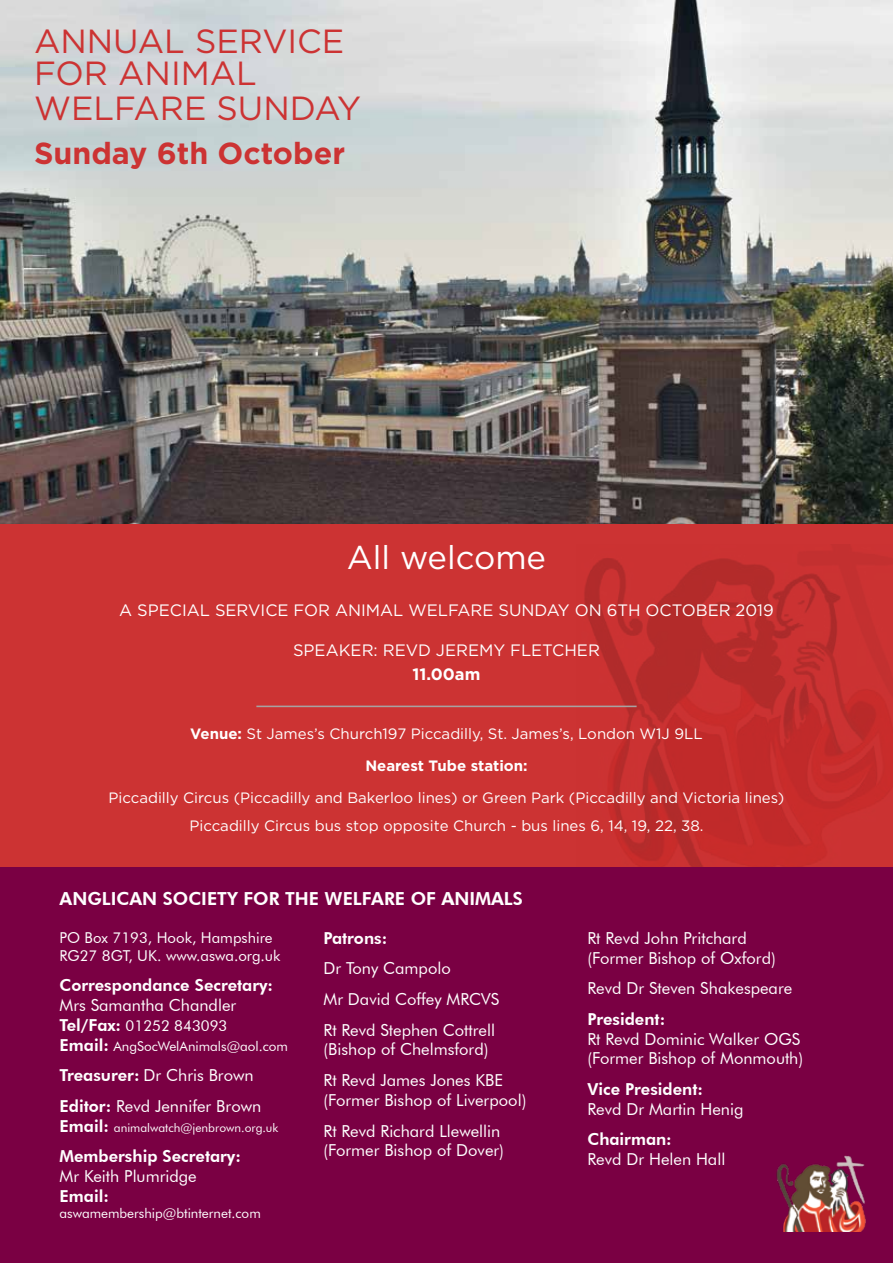
<style>
.page{position:relative;width:893px;height:1263px;background:#fff}
.page>*{position:absolute;margin:0;border:0;box-sizing:border-box;transform-origin:0 0}
.t1{font:33.45px/32.1px "Gotham";color:#c33}
.t2{font:33px "Gotham";color:#fff}
.t3{font:700 30.45px "Gotham";color:#c33}
.t4{font:800 18px "Futura BT";color:#fff}
.t5{font:16.5px/30.6px "Futura BT";color:#fff}
.t6{font:800 16.5px "Futura BT";color:#fff}
.t7{font:16.5px "Gotham";color:#fff}
.t8{font:700 16.5px "Gotham";color:#fff}
.t9{font:15px/31.8px "Gotham";color:#fff;text-align:center}
.t10{font:15px/18px "Futura BT";color:#fff}
.t11{font:13.5px "Futura BT";color:#fff}
.t12{font:12px "Futura BT";color:#fff}
.s1{font-weight:700}
.s2{font-weight:800;font-size:16.5px}
.s3{font-weight:800}
</style>
<div class="page">
<div style="left:0;top:866px;width:893px;height:397px;background:#7a0043"></div>
<img style="left:776px;top:1155px;width:90px;height:76px">
<div style="left:0;top:524px;width:893px;height:342px;background:#c33"></div>
<img style="left:576px;top:558px;width:311px;height:308px">
<img style="left:0;top:0;width:893px;height:523px">
<hr style="left:256px;top:706px;width:381px;height:1px;background:#a7a2a1">
<h1 class="t1" style="left:34px;top:24px;width:312px">ANNUAL SERVICE<br>FOR ANIMAL</h1>
<h1 class="t1" style="left:34px;top:92px;width:329px">WELFARE SUNDAY</h1>
<h3 class="t3" style="left:34px;top:135px;width:313px">Sunday 6th October</h3>
<h2 class="t2" style="left:347px;top:539px;width:201px">All welcome</h2>
<p class="t7" style="left:119px;top:601px;width:656px">A SPECIAL SERVICE FOR ANIMAL WELFARE SUNDAY ON 6TH OCTOBER 2019</p>
<p class="t7" style="left:293px;top:641px;width:308px">SPEAKER: REVD JEREMY FLETCHER</p>
<p class="t8" style="left:413px;top:665px;width:69px">11.00am</p>
<p class="t9" style="left:190px;top:718px;width:514px"><span class="s1">Venue:</span> St James’s Church197 Piccadilly, St. James’s, London W1J 9LL<br><span class="s1">Nearest Tube station:</span></p>
<p class="t9" style="left:109px;top:784px;width:677px;line-height:27.6px">Piccadilly Circus (Piccadilly and Bakerloo lines) or Green Park (Piccadilly and Victoria lines)<br>Piccadilly Circus bus stop opposite Church - bus lines 6, 14, 19, 22, 38.</p>
<p class="t4" style="left:60px;top:887px;width:465px">ANGLICAN SOCIETY FOR THE WELFARE OF ANIMALS</p>
<p class="t10" style="left:60px;top:928px;width:223px">PO Box 7193, Hook, Hampshire<br>RG27 8GT, UK. www.aswa.org.uk</p>
<p class="t6" style="left:60px;top:975px;width:215px">Correspondance Secretary:</p>
<p class="t5" style="left:60px;top:990px;width:178px">Mrs Samantha Chandler</p>
<p class="t10" style="left:60px;top:1016px;width:169px"><span class="s2">Tel/Fax:</span> 01252 843093</p>
<p class="t11" style="left:60px;top:1038px;width:230px"><span class="s2">Email:</span> AngSocWelAnimals@aol.com</p>
<p class="t5" style="left:60px;top:1060px;width:203px"><span class="s3">Treasurer:</span> Dr Chris Brown<br><span class="s3">Editor:</span> Revd Jennifer Brown</p>
<p class="t12" style="left:60px;top:1120px;width:220px"><span class="s2">Email:</span> animalwatch@jenbrown.org.uk</p>
<p class="t6" style="left:60px;top:1146px;width:183px">Membership Secretary:</p>
<p class="t5" style="left:60px;top:1161px;width:139px">Mr Keith Plumridge</p>
<p class="t6" style="left:60px;top:1186px;width:51px">Email:</p>
<p class="t11" style="left:60px;top:1205px;width:203px">aswamembership@btinternet.com</p>
<p class="t6" style="left:323px;top:928px;width:65px">Patrons:</p>
<p class="t5" style="left:323px;top:953px;width:177px">Dr Tony Campolo<br>Mr David Coffey MRCVS<br>Rt Revd Stephen Cottrell</p>
<p class="t5" style="left:323px;top:1034px;width:181px">(Bishop of Chelmsford)<br>Rt Revd James Jones KBE</p>
<p class="t5" style="left:323px;top:1084px;width:204px">(Former Bishop of Liverpool)<br>Rt Revd Richard Llewellin</p>
<p class="t5" style="left:323px;top:1135px;width:182px">(Former Bishop of Dover)</p>
<p class="t5" style="left:587px;top:928px;width:190px;line-height:19.8px">Rt Revd John Pritchard (Former Bishop of Oxford)</p>
<p class="t5" style="left:587px;top:973px;width:206px">Revd Dr Steven Shakespeare</p>
<p class="t6" style="left:587px;top:1009px;width:79px">President:</p>
<p class="t5" style="left:587px;top:1029px;width:217px;line-height:19.8px">Rt Revd Dominic Walker OGS (Former Bishop of Monmouth)</p>
<p class="t6" style="left:587px;top:1079px;width:117px">Vice President:</p>
<p class="t5" style="left:587px;top:1093px;width:157px">Revd Dr Martin Henig</p>
<p class="t6" style="left:587px;top:1129px;width:86px">Chairman:</p>
<p class="t5" style="left:587px;top:1144px;width:139px">Revd Dr Helen Hall</p>
</div>
